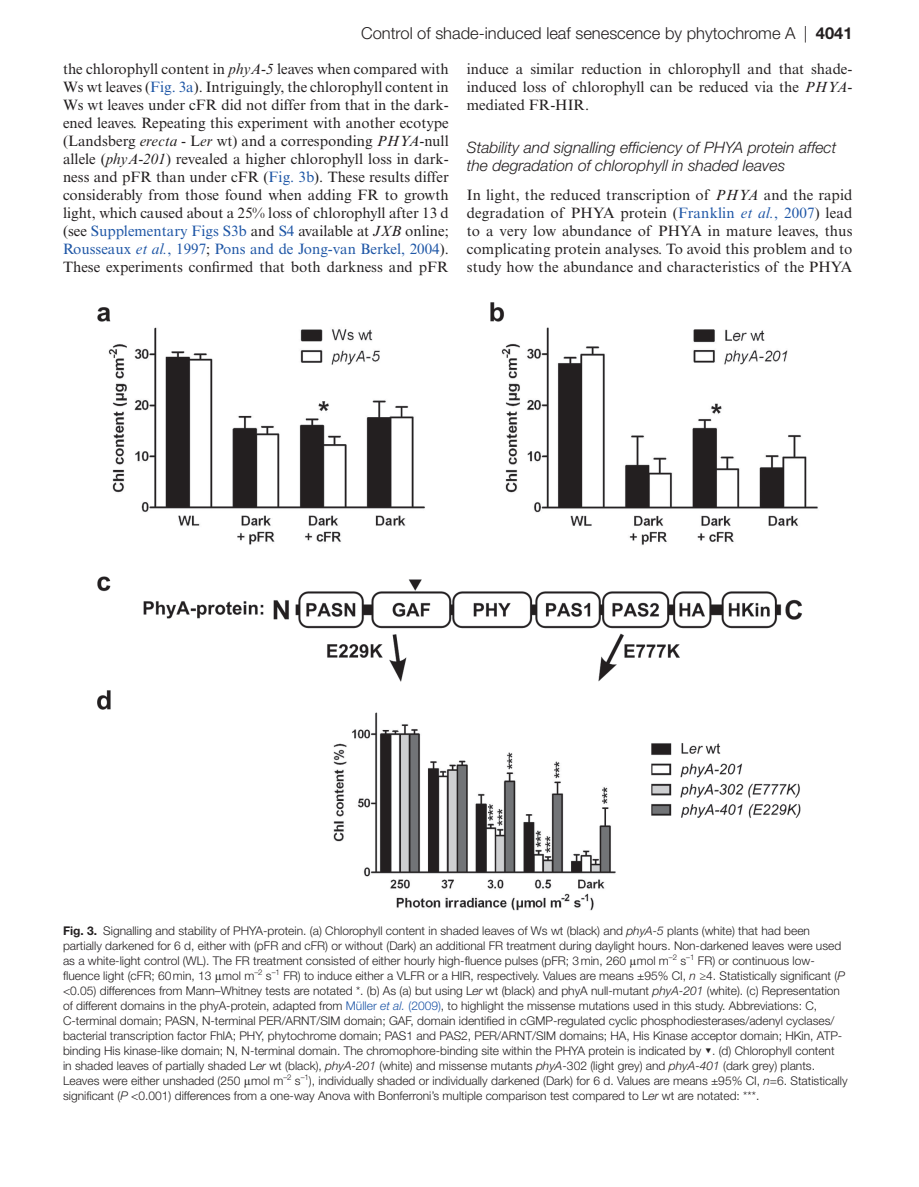
<style>
.page{position:relative;width:919px;height:1187px;background:#fff}
.page>*{position:absolute;margin:0;border:0;box-sizing:border-box;transform-origin:0 0}
.t1{font:300 16.5px "Helvetica Neue LT Std";color:#231f20}
.t2{font:italic 300 15.75px/18px "Helvetica Neue LT Std";color:#231f20}
.t3{font:15px/18px "Times New Roman MT Std";color:#231f20;text-align:justify}
.t4{font:300 12px/15px "Helvetica Neue LT Std";color:#231f20}
.s1{font-weight:700}
.s2{font-style:italic}
.s3{color:#1e56a6}
.s4{font-style:italic;color:#1e56a6}
.s5{font-family:"Gandhari Unicode";font-weight:400}
.s6{font-family:"Arial Unicode MS";font-weight:400}
</style>
<div class="page">
<img style="left:98px;top:302px;width:720px;height:608px">
<h1 class="t1" style="left:361px;top:23px;width:493px">Control of shade-induced leaf senescence by phytochrome A | <span class="s1">4041</span></h1>
<p class="t3" style="left:63px;top:60px;width:387px">the chlorophyll content in <span class="s2">phyA-5</span> leaves when compared with Ws wt leaves (<span class="s3">Fig. 3a</span>). Intriguingly, the chlorophyll content in Ws wt leaves under cFR did not differ from that in the dark&shy;ened leaves. Repeating this experiment with another ecotype (Landsberg <span class="s2">erecta</span> - L<span class="s2">er</span> wt) and a corresponding <span class="s2">PHYA</span>-null allele (<span class="s2">phyA-201</span>) revealed a higher chlorophyll loss in dark&shy;ness and pFR than under cFR (<span class="s3">Fig. 3b</span>). These results differ considerably from those found when adding FR to growth light, which caused about a 25% loss of chlorophyll after 13 d (see <span class="s3">Supplementary Figs S3b</span> and <span class="s3">S4</span> available at <span class="s2">JXB</span> online; <span class="s3">Rousseaux</span> <span class="s4">et al.</span><span class="s3">, 1997</span>; <span class="s3">Pons and de Jong-van Berkel, 2004</span>).<br>These experiments confirmed that both darkness and pFR</p>
<p class="t3" style="left:466px;top:60px;width:387px">induce a similar reduction in chlorophyll and that shade&shy;induced loss of chlorophyll can be reduced via the <span class="s2">PHYA&shy;</span>mediated FR-HIR.</p>
<h2 class="t2" style="left:466px;top:138px;width:371px">Stability and signalling efficiency of PHYA protein affect the degradation of chlorophyll in shaded leaves</h2>
<p class="t3" style="left:466px;top:186px;width:387px">In light, the reduced transcription of <span class="s2">PHYA</span> and the rapid degradation of PHYA protein (<span class="s3">Franklin</span> <span class="s4">et al.</span><span class="s3">, 2007</span>) lead to a very low abundance of PHYA in mature leaves, thus complicating protein analyses. To avoid this problem and to study how the abundance and characteristics of the PHYA</p>
<p class="t4" style="left:63px;top:922px;width:786px"><span class="s1">Fig. 3.</span> Signalling and stability of PHYA-protein. (a) Chlorophyll content in shaded leaves of Ws wt (black) and <span class="s2">phyA-5</span> plants (white) that had been partially darkened for 6 d, either with (pFR and cFR) or without (Dark) an additional FR treatment during daylight hours. Non-darkened leaves were used as a white-light control (WL). The FR treatment consisted of either hourly high-fluence pulses (pFR; 3min, 260 <span class="s5">μ</span>mol m<sup>–2</sup> s<sup>–1</sup> FR) or continuous low&shy;fluence light (cFR; 60min, 13 <span class="s5">μ</span>mol m<sup>–2</sup> s<sup>–1</sup> FR) to induce either a VLFR or a HIR, respectively. Values are means ±95% CI, <span class="s2">n</span> ≥4. Statistically significant (<span class="s2">P </span>&lt;0.05) differences from Mann–Whitney tests are notated *. (b) As (a) but using L<span class="s2">er</span> wt (black) and phyA null-mutant <span class="s2">phyA</span>-<span class="s2">201</span> (white). (c) Representation of different domains in the phyA-protein, adapted from <span class="s3">Müller</span> <span class="s4">et al.</span> <span class="s3">(2009)</span>, to highlight the missense mutations used in this study. Abbreviations: C, C-terminal domain; PASN, N-terminal PER/ARNT/SIM domain; GAF, domain identified in cGMP-regulated cyclic phosphodiesterases/adenyl cyclases/ bacterial transcription factor FhlA; PHY, phytochrome domain; PAS1 and PAS2, PER/ARNT/SIM domains; HA, His Kinase acceptor domain; HKin, ATP&shy;binding His kinase-like domain; N, N-terminal domain. The chromophore-binding site within the PHYA protein is indicated by <span class="s6">▼</span>. (d) Chlorophyll content<br>in shaded leaves of partially shaded L<span class="s2">er</span> wt (black), <span class="s2">phyA-201</span> (white) and missense mutants <span class="s2">phyA</span>-302 (light grey) and <span class="s2">phyA-401</span> (dark grey) plants.<br>Leaves were either unshaded (250 <span class="s5">μ</span>mol m<sup>–2</sup> s<sup>–1</sup>), individually shaded or individually darkened (Dark) for 6 d. Values are means ±95% CI, <span class="s2">n</span>=6. Statistically significant (<span class="s2">P</span> &lt;0.001) differences from a one-way Anova with Bonferroni’s multiple comparison test compared to L<span class="s2">er</span> wt are notated: ***.</p>
</div>
